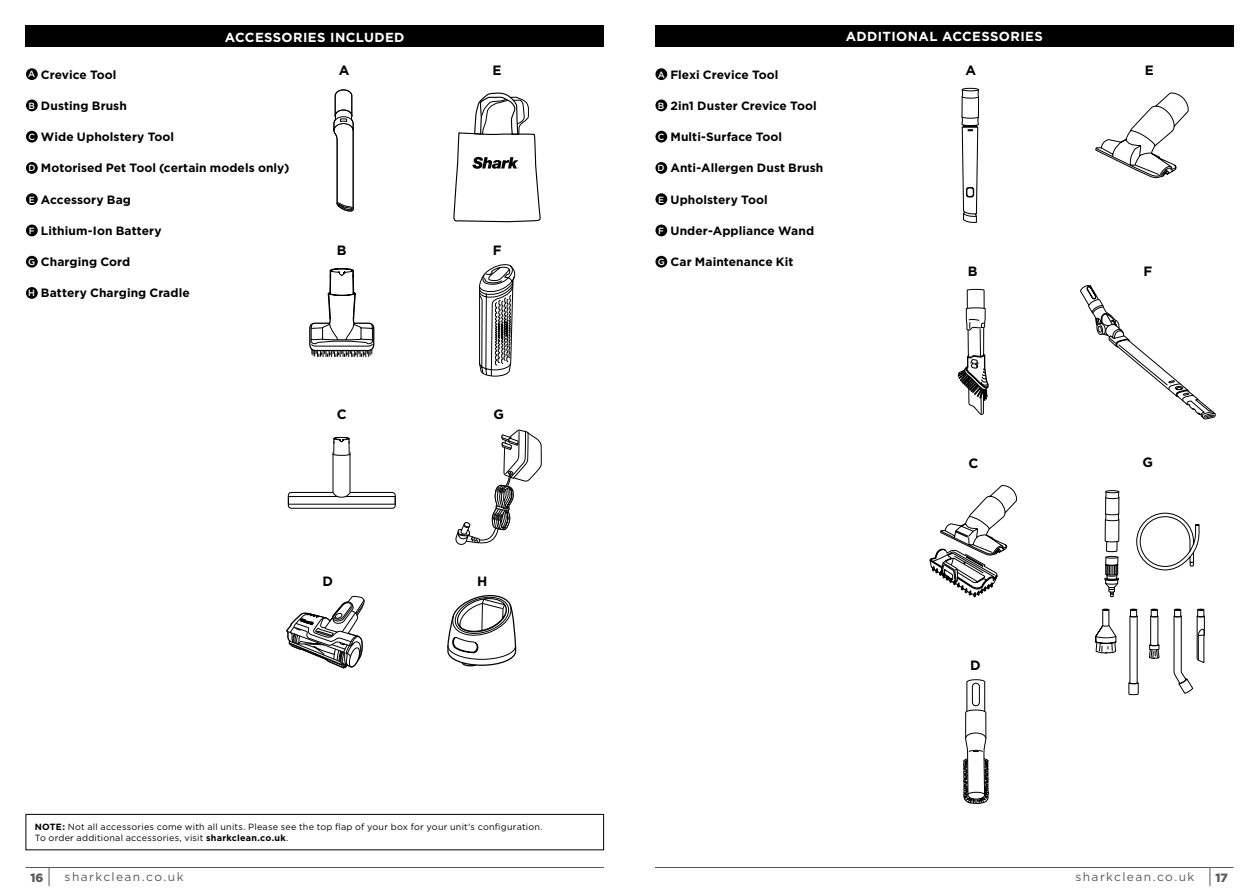
<style>
.page{position:relative;width:1259px;height:893px;background:#fff}
.page>*{position:absolute;margin:0;border:0;box-sizing:border-box;transform-origin:0 0}
.t1{font:700 13.5px "Gotham";color:#000}
.t2{font:700 13.2px "Gotham";letter-spacing:.03em;color:#fff}
.t3{font:700 12px "Gotham";letter-spacing:.005em;color:#000}
.t4{font:12px "Gotham";letter-spacing:.115em;color:#58595b}
.t5{font:900 12px "Gotham";color:#58595b}
.t6{font:9px/10.5px "Gotham";letter-spacing:.025em;color:#000}
.s1{font-weight:500;font-size:9px;color:#fff}
.s2{font-weight:700}
</style>
<div class="page">
<div style="left:26px;top:68px;width:12px;height:12px;background:#000;border-radius:50%"></div>
<div style="left:26px;top:100px;width:12px;height:11px;background:#000;border-radius:50%"></div>
<div style="left:26px;top:131px;width:12px;height:12px;background:#000;border-radius:50%"></div>
<div style="left:26px;top:162px;width:12px;height:12px;background:#000;border-radius:50%"></div>
<div style="left:26px;top:193px;width:12px;height:12px;background:#000;border-radius:50%"></div>
<div style="left:26px;top:225px;width:12px;height:11px;background:#000;border-radius:50%"></div>
<div style="left:26px;top:256px;width:12px;height:12px;background:#000;border-radius:50%"></div>
<div style="left:26px;top:287px;width:12px;height:12px;background:#000;border-radius:50%"></div>
<div style="left:655px;top:68px;width:12px;height:12px;background:#000;border-radius:50%"></div>
<div style="left:655px;top:100px;width:12px;height:11px;background:#000;border-radius:50%"></div>
<div style="left:655px;top:131px;width:12px;height:12px;background:#000;border-radius:50%"></div>
<div style="left:655px;top:162px;width:12px;height:12px;background:#000;border-radius:50%"></div>
<div style="left:655px;top:193px;width:12px;height:12px;background:#000;border-radius:50%"></div>
<div style="left:655px;top:225px;width:12px;height:11px;background:#000;border-radius:50%"></div>
<div style="left:655px;top:256px;width:12px;height:12px;background:#000;border-radius:50%"></div>
<div style="left:655px;top:26px;width:578px;height:21px;background:#000"></div>
<div style="left:26px;top:814px;width:578px;height:36px;border:1px solid #000"></div>
<div style="left:26px;top:26px;width:578px;height:21px;background:#000"></div>
<svg style="left:333px;top:89px;width:21px;height:123px"></svg>
<svg style="left:453px;top:92px;width:88px;height:130px"></svg>
<svg style="left:963px;top:679px;width:25px;height:125px"></svg>
<svg style="left:455px;top:430px;width:86px;height:115px"></svg>
<div style="left:288px;top:492px;width:108px;height:17px;border:1px solid #000;border-radius:3px"></div>
<div style="left:288px;top:496px;width:107px;height:8px;border:1px solid #000"></div>
<svg style="left:332px;top:437px;width:19px;height:61px"></svg>
<svg style="left:309px;top:268px;width:65px;height:89px"></svg>
<svg style="left:479px;top:264px;width:36px;height:113px"></svg>
<svg style="left:929px;top:485px;width:88px;height:112px"></svg>
<svg style="left:1095px;top:92px;width:93px;height:86px"></svg>
<svg style="left:961px;top:88px;width:18px;height:135px"></svg>
<svg style="left:958px;top:289px;width:30px;height:126px"></svg>
<svg style="left:1080px;top:285px;width:135px;height:134px"></svg>
<svg style="left:447px;top:595px;width:69px;height:71px"></svg>
<svg style="left:286px;top:596px;width:79px;height:73px"></svg>
<svg style="left:1136px;top:512px;width:64px;height:59px"></svg>
<svg style="left:1095px;top:490px;width:24px;height:164px"></svg>
<svg style="left:1128px;top:608px;width:11px;height:87px"></svg>
<svg style="left:1149px;top:608px;width:10px;height:51px"></svg>
<svg style="left:1173px;top:608px;width:31px;height:86px"></svg>
<hr style="left:655px;top:867px;width:578px;height:1px;background:#58595b">
<svg style="left:1209px;top:868px;width:1px;height:18px"></svg>
<hr style="left:26px;top:867px;width:578px;height:1px;background:#58595b">
<svg style="left:49px;top:868px;width:1px;height:18px"></svg>
<p class="t2" style="left:225px;top:28px;width:181px">ACCESSORIES INCLUDED</p>
<p class="t1" style="left:339px;top:61px;width:12px">A</p>
<p class="t1" style="left:492px;top:61px;width:11px">E</p>
<p class="t3" style="left:28px;top:66px;width:90px"><span class="s1">A</span> Crevice Tool</p>
<p class="t3" style="left:29px;top:98px;width:100px"><span class="s1">B</span> Dusting Brush</p>
<p class="t3" style="left:28px;top:129px;width:147px"><span class="s1">C</span> Wide Upholstery Tool</p>
<p class="t3" style="left:28px;top:160px;width:263px"><span class="s1">D</span> Motorised Pet Tool (certain models only)</p>
<p class="t3" style="left:29px;top:191px;width:104px"><span class="s1">E</span> Accessory Bag</p>
<p class="t3" style="left:29px;top:223px;width:134px"><span class="s1">F</span> Lithium-Ion Battery</p>
<p class="t3" style="left:28px;top:254px;width:104px"><span class="s1">G</span> Charging Cord</p>
<p class="t3" style="left:28px;top:285px;width:163px"><span class="s1">H</span> Battery Charging Cradle</p>
<p class="t1" style="left:337px;top:241px;width:11px">B</p>
<p class="t1" style="left:493px;top:241px;width:10px">F</p>
<p class="t1" style="left:337px;top:406px;width:11px">C</p>
<p class="t1" style="left:493px;top:406px;width:12px">G</p>
<p class="t1" style="left:322px;top:572px;width:12px">D</p>
<p class="t1" style="left:477px;top:572px;width:12px">H</p>
<p class="t6" style="left:35px;top:822px;width:509px"><span class="s2">NOTE:</span> Not all accessories come with all units. Please see the top flap of your box for your unit's configuration.<br>To order additional accessories, visit <span class="s2">sharkclean.co.uk</span>.</p>
<p class="t3" style="left:658px;top:66px;width:122px"><span class="s1">A</span> Flexi Crevice Tool</p>
<p class="t3" style="left:658px;top:98px;width:160px"><span class="s1">B</span> 2in1 Duster Crevice Tool</p>
<p class="t3" style="left:658px;top:129px;width:126px"><span class="s1">C</span> Multi-Surface Tool</p>
<p class="t3" style="left:657px;top:160px;width:167px"><span class="s1">D</span> Anti-Allergen Dust Brush</p>
<p class="t3" style="left:658px;top:191px;width:111px"><span class="s1">E</span> Upholstery Tool</p>
<p class="t3" style="left:658px;top:223px;width:157px"><span class="s1">F</span> Under-Appliance Wand</p>
<p class="t3" style="left:657px;top:254px;width:137px"><span class="s1">G</span> Car Maintenance Kit</p>
<p class="t2" style="left:845px;top:28px;width:199px">ADDITIONAL ACCESSORIES</p>
<p class="t1" style="left:965px;top:61px;width:12px">A</p>
<p class="t1" style="left:1144px;top:61px;width:11px">E</p>
<p class="t1" style="left:968px;top:262px;width:11px">B</p>
<p class="t1" style="left:1143px;top:262px;width:10px">F</p>
<p class="t1" style="left:968px;top:454px;width:11px">C</p>
<p class="t1" style="left:1142px;top:453px;width:12px">G</p>
<p class="t1" style="left:970px;top:656px;width:12px">D</p>
<p class="t5" style="left:30px;top:869px;width:15px">16</p>
<p class="t4" style="left:65px;top:869px;width:120px">sharkclean.co.uk</p>
<p class="t4" style="left:1075px;top:869px;width:120px">sharkclean.co.uk</p>
<p class="t5" style="left:1215px;top:869px;width:14px">17</p>
</div>
